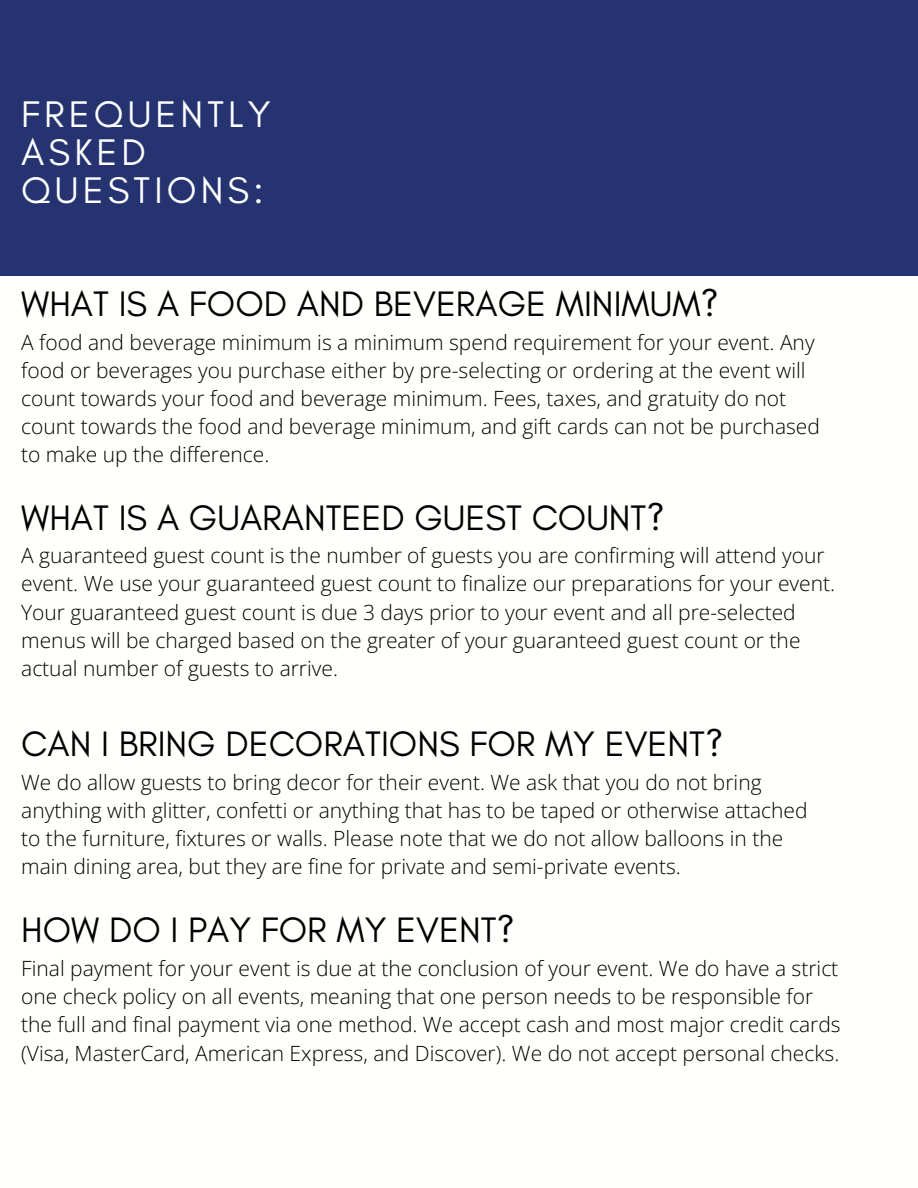
<style>
.page{position:relative;width:918px;height:1188px;background:#fff}
.page>*{position:absolute;margin:0;border:0;box-sizing:border-box;transform-origin:0 0}
.t1{font:37.8px/38.2px "Glacial Indifference";letter-spacing:.11em;color:#fff}
.t2{font:36px "Glacial Indifference";color:#000}
.t3{font:300 21px/28.2px "Open Sans";color:#000}
</style>
<div class="page">
<div style="left:0;top:0;width:918px;height:275px;background:#263371"></div>
<h1 class="t1" style="left:21px;top:94px;width:251px">FREQUENTLY<br>ASKED<br>QUESTIONS:</h1>
<h2 class="t2" style="left:21px;top:282px;width:699px">WHAT IS A FOOD AND BEVERAGE MINIMUM?</h2>
<p class="t3" style="left:21px;top:327px;width:800px">A food and beverage minimum is a minimum spend requirement for your event. Any food or beverages you purchase either by pre-selecting or ordering at the event will count towards your food and beverage minimum. Fees, taxes, and gratuity do not count towards the food and beverage minimum, and gift cards can not be purchased to make up the difference.</p>
<h2 class="t2" style="left:21px;top:495px;width:645px">WHAT IS A GUARANTEED GUEST COUNT?</h2>
<p class="t3" style="left:21px;top:541px;width:815px">A guaranteed guest count is the number of guests you are confirming will attend your event. We use your guaranteed guest count to finalize our preparations for your event.<br>Your guaranteed guest count is due 3 days prior to your event and all pre-selected menus will be charged based on the greater of your guaranteed guest count or the actual number of guests to arrive.</p>
<h2 class="t2" style="left:21px;top:722px;width:704px">CAN I BRING DECORATIONS FOR MY EVENT?</h2>
<p class="t3" style="left:21px;top:768px;width:788px">We do allow guests to bring decor for their event. We ask that you do not bring anything with glitter, confetti or anything that has to be taped or otherwise attached to the furniture, fixtures or walls. Please note that we do not allow balloons in the main dining area, but they are fine for private and semi-private events.</p>
<h2 class="t2" style="left:21px;top:908px;width:495px">HOW DO I PAY FOR MY EVENT?</h2>
<p class="t3" style="left:21px;top:954px;width:821px">Final payment for your event is due at the conclusion of your event. We do have a strict one check policy on all events, meaning that one person needs to be responsible for the full and final payment via one method. We accept cash and most major credit cards (Visa, MasterCard, American Express, and Discover). We do not accept personal checks.</p>
</div>
